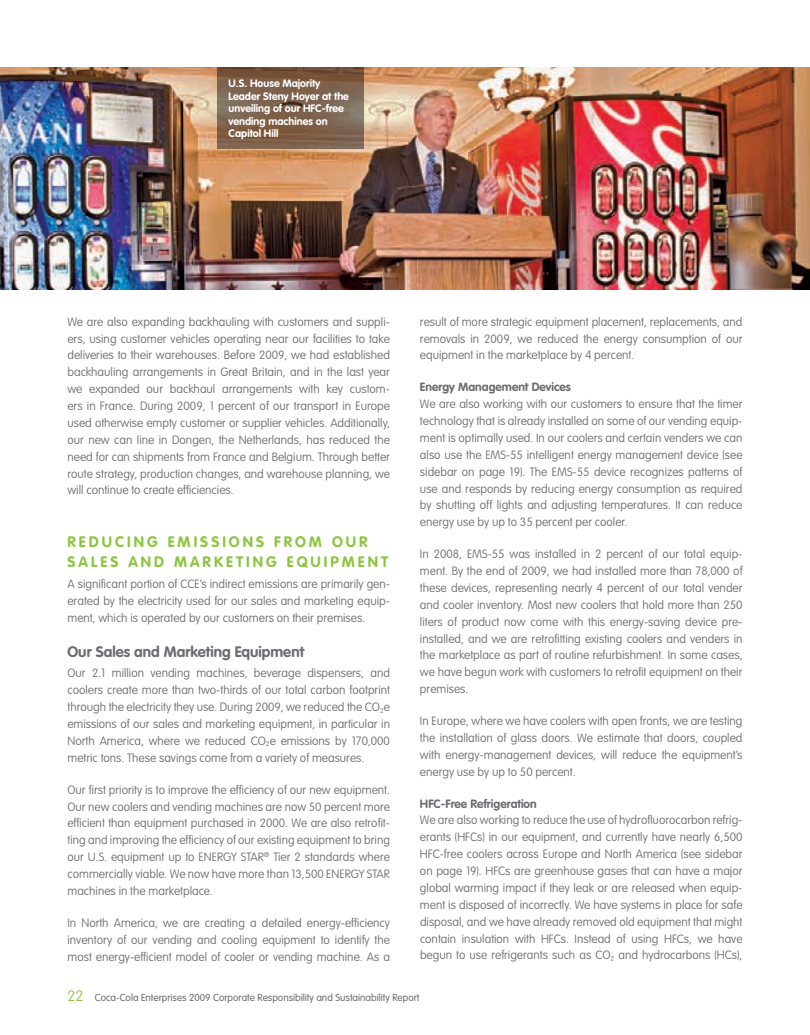
<style>
.page{position:relative;width:810px;height:1035px;background:#fff}
.page>*{position:absolute;margin:0;border:0;box-sizing:border-box;transform-origin:0 0}
.head{font:700 15px/20px "VAG Rounded";letter-spacing:.2em;color:#8bc63e}
.subhead{font:700 15px "VAG Rounded";color:#6c6d70}
.body{font:100 11.88px/16.9px "VAG Rounded";color:#6c6d70;text-align:justify}
.sub_subhead{font:700 11.88px "VAG Rounded";color:#6c6d70}
.body-2{font:700 10.62px/12.5px "VAG Rounded";color:#fff}
.t1{font:300 10px "VAG Rounded";color:#6c6d70}
.s1{font-weight:100;font-size:15px;color:#8bc63e}
</style>
<div class="page">
<img style="left:0;top:68px;width:810px;height:221px">
<svg style="left:217px;top:68px;width:147px;height:81px;background:#7c604a"></svg>
<p class="body-2" style="left:229px;top:77px;width:122px">U.S. House Majority<br>Leader Steny Hoyer at the unveiling of our HFC-free vending machines on<br>Capitol Hill</p>
<p class="body" style="left:68px;top:313px;width:324px">We are also expanding backhauling with customers and suppli&shy;ers, using customer vehicles operating near our facilities to take deliveries to their warehouses. Before 2009, we had established backhauling arrangements in Great Britain, and in the last year we expanded our backhaul arrangements with key custom&shy;ers in France. During 2009, 1 percent of our transport in Europe used otherwise empty customer or supplier vehicles. Additionally, our new can line in Dongen, the Netherlands, has reduced the need for can shipments from France and Belgium. Through better route strategy, production changes, and warehouse planning, we will continue to create efficiencies.</p>
<p class="head" style="left:68px;top:532px;width:322px">REDUCING EMISSIONS FROM OUR<br>SALES AND MARKETING EQUIPMENT</p>
<p class="body" style="left:68px;top:575px;width:324px">A significant portion of CCE’s indirect emissions are primarily gen&shy;erated by the electricity used for our sales and marketing equip&shy;ment, which is operated by our customers on their premises.</p>
<p class="subhead" style="left:68px;top:643px;width:238px">Our Sales and Marketing Equipment</p>
<p class="body" style="left:67px;top:665px;width:324px">Our 2.1 million vending machines, beverage dispensers, and coolers create more than two-thirds of our total carbon footprint through the electricity they use. During 2009, we reduced the CO<sub>2</sub>e emissions of our sales and marketing equipment, in particular in North America, where we reduced CO<sub>2</sub>e emissions by 170,000 metric tons. These savings come from a variety of measures.</p>
<p class="body" style="left:67px;top:781px;width:324px">Our first priority is to improve the efficiency of our new equipment.<br>Our new coolers and vending machines are now 50 percent more efficient than equipment purchased in 2000. We are also retrofit&shy;ting and improving the efficiency of our existing equipment to bring our U.S. equipment up to ENERGY STAR<sup>®</sup> Tier 2 standards where commercially viable. We now have more than 13,500 ENERGY STAR machines in the marketplace.</p>
<p class="body" style="left:68px;top:914px;width:324px">In North America, we are creating a detailed energy-efficiency inventory of our vending and cooling equipment to identify the most energy-efficient model of cooler or vending machine. As a</p>
<p class="body" style="left:420px;top:313px;width:324px">result of more strategic equipment placement, replacements, and removals in 2009, we reduced the energy consumption of our equipment in the marketplace by 4 percent.</p>
<p class="sub_subhead" style="left:420px;top:380px;width:153px">Energy Management Devices</p>
<p class="body" style="left:420px;top:396px;width:324px">We are also working with our customers to ensure that the timer technology that is already installed on some of our vending equip&shy;ment is optimally used. In our coolers and certain venders we can also use the EMS-55 intelligent energy management device (see sidebar on page 19). The EMS-55 device recognizes patterns of use and responds by reducing energy consumption as required by shutting off lights and adjusting temperatures. It can reduce energy use by up to 35 percent per cooler.</p>
<p class="body" style="left:420px;top:546px;width:324px">In 2008, EMS-55 was installed in 2 percent of our total equip&shy;ment. By the end of 2009, we had installed more than 78,000 of these devices, representing nearly 4 percent of our total vender and cooler inventory. Most new coolers that hold more than 250 liters of product now come with this energy-saving device pre&shy;installed, and we are retrofitting existing coolers and venders in the marketplace as part of routine refurbishment. In some cases, we have begun work with customers to retrofit equipment on their premises.</p>
<p class="body" style="left:420px;top:712px;width:324px">In Europe, where we have coolers with open fronts, we are testing the installation of glass doors. We estimate that doors, coupled with energy-management devices, will reduce the equipment’s energy use by up to 50 percent.</p>
<p class="sub_subhead" style="left:420px;top:796px;width:118px">HFC-Free Refrigeration</p>
<p class="body" style="left:420px;top:812px;width:324px">We are also working to reduce the use of hydrofluorocarbon refrig&shy;erants (HFCs) in our equipment, and currently have nearly 6,500<br>HFC-free coolers across Europe and North America (see sidebar on page 19). HFCs are greenhouse gases that can have a major global warming impact if they leak or are released when equip&shy;ment is disposed of incorrectly. We have systems in place for safe disposal, and we have already removed old equipment that might contain insulation with HFCs. Instead of using HFCs, we have begun to use refrigerants such as CO<sub>2</sub> and hydrocarbons (HCs),</p>
<p class="t1" style="left:68px;top:992px;width:353px"><span class="s1">22</span> Coca-Cola Enterprises 2009 Corporate Responsibility and Sustainability Report</p>
</div>
